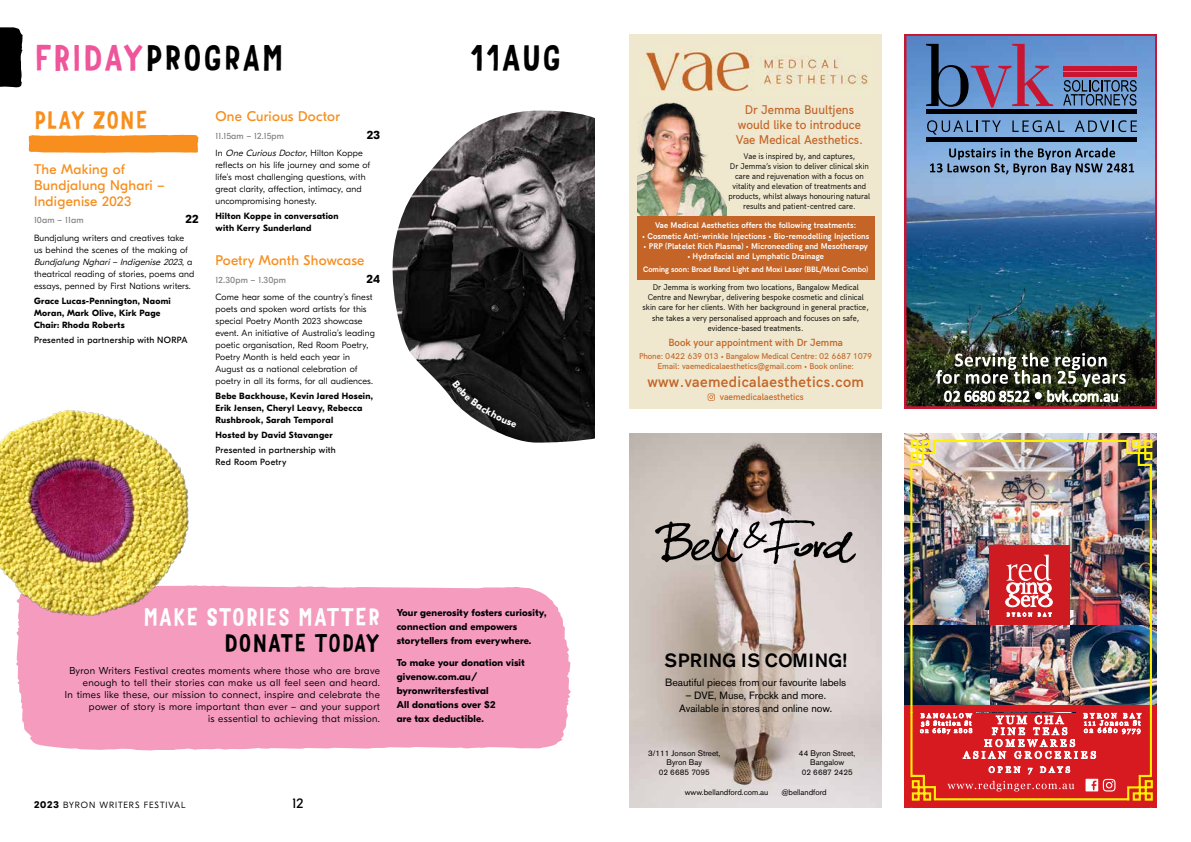
<style>
.page{position:relative;width:1191px;height:842px;background:#fff}
.page>*{position:absolute;margin:0;border:0;box-sizing:border-box;transform-origin:0 0}
.t1{font:35px "Mr Dodo";letter-spacing:.03em;color:#000}
.t2{font:24px "Mr Dodo";letter-spacing:.02em;color:#fff}
.t3{font:24px "Mr Dodo";color:#000}
.t4{font:24px "Mr Dodo";color:#f78e1d}
.t5{font:500 19px "Akzidenz Grotesk BE";letter-spacing:.03em;color:#000}
.t6{font:600 15.5px "Acari Sans";letter-spacing:.025em;color:#c46427;scale:.95 1}
.t7{font:14px/16px "GT Eesti Display";letter-spacing:.02em;color:#f78e1d}
.t8{font:14px "GT Eesti Display";color:#000}
.t9{font:500 12.8px/15.4px "Acari Sans";color:#c46427;text-align:center;scale:.95 1}
.t10{font:700 12px "GT Eesti Display";color:#000}
.t11{font:10.5px/12.6px "Akzidenz Grotesk BE";color:#000;text-align:center}
.t12{font:600 10.5px "Acari Sans";color:#c46427;scale:.95 1}
.t13{font:300 10px/12px "GT Eesti Display";letter-spacing:.04em;color:#000;text-align:right}
.t14{font:700 10px/14px "GT Eesti Display";letter-spacing:.02em;color:#000}
.t15{font:500 9.5px "Acari Sans";color:#c46427;scale:.95 1}
.t16{font:300 9px/12px "GT Eesti Display";letter-spacing:.02em;color:#000}
.t17{font:700 9px/12px "GT Eesti Display";letter-spacing:.03em;color:#000}
.t18{font:9px/12px "GT Eesti Display";letter-spacing:.03em;color:#000}
.t19{font:9px "GT Eesti Display";letter-spacing:.02em;color:#808284}
.t20{font:300 9px "GT Eesti Display";letter-spacing:.095em;color:#000}
.t21{font:500 8.5px/10.2px "Acari Sans";color:#c46427;text-align:center;scale:.95 1}
.t22{font:8.4px/10px "Acari Sans";color:#000;text-align:center;scale:.95 1}
.t23{font:700 8.4px "Acari Sans";letter-spacing:.01em;color:#fff;scale:.95 1}
.t24{font:8px/9.6px "Akzidenz Grotesk BE";color:#000;text-align:center}
.t25{font:700 8px "Acari Sans";letter-spacing:-.005em;color:#fff;scale:.95 1}
.s1{color:#ef559a}
.s2{font-style:italic}
.s3{font-weight:700;font-size:10px}
</style>
<div class="page">
<svg style="left:0;top:27px;width:23px;height:61px"></svg>
<div style="left:16px;top:585px;width:555px;height:165px;background:#f49bbe"></div>
<svg style="left:28px;top:135px;width:171px;height:18px;background:#f7952b"></svg>
<img style="left:392px;top:111px;width:203px;height:332px">
<img style="left:904px;top:34px;width:253px;height:374px">
<div style="left:629px;top:34px;width:253px;height:374px;background:#efe8ce"></div>
<img style="left:644px;top:47px;width:225px;height:45px">
<svg style="left:707px;top:394px;width:8px;height:7px"></svg>
<img style="left:637px;top:102px;width:89px;height:114px">
<div style="left:637px;top:216px;width:237px;height:63px;background:#c46427"></div>
<div style="left:904px;top:710px;width:253px;height:98px;background:#d71920"></div>
<svg style="left:910px;top:759px;width:3px;height:7px"></svg>
<svg style="left:1149px;top:759px;width:3px;height:7px"></svg>
<img style="left:904px;top:434px;width:253px;height:191px">
<div style="left:904px;top:705px;width:253px;height:7px;background:#d71920"></div>
<img style="left:908px;top:438px;width:246px;height:321px">
<svg style="left:910px;top:766px;width:243px;height:42px"></svg>
<img style="left:629px;top:434px;width:253px;height:374px">
<img style="left:651px;top:513px;width:209px;height:57px">
<img style="left:0;top:409px;width:198px;height:226px">
<svg style="left:452px;top:380px;width:65px;height:48px;background:#3d3d3d"></svg>
<h1 class="t1" style="left:34px;top:36px;width:251px"><span class="s1">FRIDAY</span>PROGRAM</h1>
<h1 class="t1" style="left:470px;top:36px;width:93px">11AUG</h1>
<h2 class="t4" style="left:34px;top:105px;width:115px">PLAY ZONE</h2>
<h3 class="t7" style="left:34px;top:161px;width:132px">The Making of<br>Bundjalung Nghari –<br>Indigenise 2023</h3>
<p class="t19" style="left:34px;top:215px;width:51px">10am – 11am</p>
<h3 class="t10" style="left:185px;top:212px;width:15px">22</h3>
<p class="t16" style="left:34px;top:232px;width:162px">Bundjalung writers and creatives take us behind the scenes of the making of <span class="s2">Bundjalung Nghari – Indigenise 2023</span>, a theatrical reading of stories, poems and essays, penned by First Nations writers.</p>
<p class="t17" style="left:34px;top:295px;width:138px">Grace Lucas-Pennington, Naomi<br>Moran, Mark Olive, Kirk Page<br>Chair: Rhoda Roberts</p>
<p class="t18" style="left:34px;top:334px;width:155px">Presented in partnership with NORPA</p>
<h3 class="t7" style="left:215px;top:109px;width:126px">One Curious Doctor</h3>
<p class="t19" style="left:215px;top:131px;width:70px">11.15am – 12.15pm</p>
<h3 class="t10" style="left:367px;top:128px;width:15px">23</h3>
<p class="t16" style="left:215px;top:148px;width:156px">I n <span class="s2">One Curious Doctor</span>, H i l t o n Ko p p e reflects on his life journey and some of life’s most challenging questions, with great clarity, affection, intimacy, and uncompromising honesty.</p>
<p class="t17" style="left:215px;top:210px;width:125px">Hilton Koppe in conversation with Kerry Sunderland</p>
<h3 class="t7" style="left:215px;top:252px;width:150px">Poetry Month Showcase</h3>
<p class="t19" style="left:215px;top:275px;width:72px">12.30pm – 1.30pm</p>
<h3 class="t10" style="left:366px;top:272px;width:15px">24</h3>
<p class="t16" style="left:215px;top:291px;width:161px">Come hear some of the country’s finest poets and spoken word artists for this special Poetry Month 2023 showcase event. An initiative of Australia’s leading poetic organisation, Red Room Poetry, Poetry Month is held each year in August as a national celebration of poetry in all its forms, for all audiences.</p>
<p class="t17" style="left:215px;top:390px;width:159px">Bebe Backhouse, Kevin Jared Hosein,<br>Erik Jensen, Cheryl Leavy, Rebecca<br>Rushbrook, Sarah Temporal</p>
<p class="t17" style="left:215px;top:429px;width:119px">Hosted by David Stavanger</p>
<p class="t18" style="left:215px;top:444px;width:122px">Presented in partnership with<br>Red Room Poetry</p>
<h2 class="t2" style="left:143px;top:603px;width:238px">MAKE STORIES MATTER</h2>
<h2 class="t3" style="left:224px;top:629px;width:157px">DONATE TODAY</h2>
<p class="t13" style="left:65px;top:665px;width:317px">Byron Writers Festival creates moments where those who are brave enough to tell their stories can make us all feel seen and heard.<br>In times like these, our mission to connect, inspire and celebrate the power of story is more important than ever – and your support<br>is essential to achieving that mission.</p>
<p class="t14" style="left:397px;top:606px;width:151px">Your generosity fosters curiosity, connection and empowers storytellers from everywhere.</p>
<p class="t14" style="left:397px;top:656px;width:130px">To make your donation visit givenow.com.au/ byronwritersfestival<br>All donations over $2<br>are tax deductible.</p>
<p class="t20" style="left:34px;top:800px;width:153px"><span class="s3">2023</span> BYRON WRITERS FESTIVAL</p>
<h3 class="t8" style="left:292px;top:795px;width:13px">12</h3>
<h3 class="t9" style="left:736px;top:101px;width:135px">Dr Jemma Buultjens would like to introduce<br>Vae Medical Aesthetics.</h3>
<p class="t22" style="left:728px;top:150px;width:151px">Vae is inspired by, and captures,<br>Dr Jemma’s vision to deliver clinical skin care and rejuvenation with a focus on vitality and elevation of treatments and products, whilst always honouring natural results and patient-centred care.</p>
<p class="t23" style="left:655px;top:219px;width:213px">Vae Medical Aesthetics offers the following treatments:</p>
<p class="t23" style="left:642px;top:230px;width:241px">• Cosmetic Anti-wrinkle Injections • Bio-remodelling Injections</p>
<p class="t23" style="left:643px;top:240px;width:238px">• PRP (Platelet Rich Plasma) • Microneedling and Mesotherapy</p>
<p class="t23" style="left:687px;top:250px;width:145px">• Hydrafacial and Lymphatic Drainage</p>
<p class="t25" style="left:643px;top:263px;width:238px">Coming soon: Broad Band Light and Moxi Laser (BBL/Moxi Combo)</p>
<p class="t22" style="left:642px;top:282px;width:240px">Dr Jemma is working from two locations, Bangalow Medical Centre and Newrybar, delivering bespoke cosmetic and clinical skin care for her clients. With her background in general practice, she takes a very personalised approach and focuses on safe, evidence-based treatments.</p>
<p class="t12" style="left:668px;top:334px;width:185px">Book your appointment with Dr Jemma</p>
<p class="t21" style="left:639px;top:350px;width:247px">Phone: 0422 639 013 • Bangalow Medical Centre: 02 6687 1079<br>Email: vaemedicalaesthetics@gmail.com • Book online:</p>
<h3 class="t6" style="left:647px;top:370px;width:230px">www.vaemedicalaesthetics.com</h3>
<p class="t15" style="left:719px;top:389px;width:90px">vaemedicalaesthetics</p>
<h3 class="t5" style="left:664px;top:649px;width:184px">SPRING IS COMING!</h3>
<p class="t11" style="left:665px;top:676px;width:183px">Beautiful pieces from our favourite labels</p>
<p class="t11" style="left:679px;top:689px;width:154px">– DVE, Muse, Frockk and more.<br>Available in stores and online now.</p>
<p class="t24" style="left:799px;top:748px;width:58px">44 Byron Street,<br>Bangalow<br>02 6687 2425</p>
<p class="t24" style="left:648px;top:748px;width:74px">3/111 Jonson Street,<br>Byron Bay<br>02 6685 7095</p>
<p class="t24" style="left:684px;top:787px;width:85px">www.bellandford.com.au</p>
<p class="t24" style="left:781px;top:787px;width:47px">@bellandford</p>
</div>
